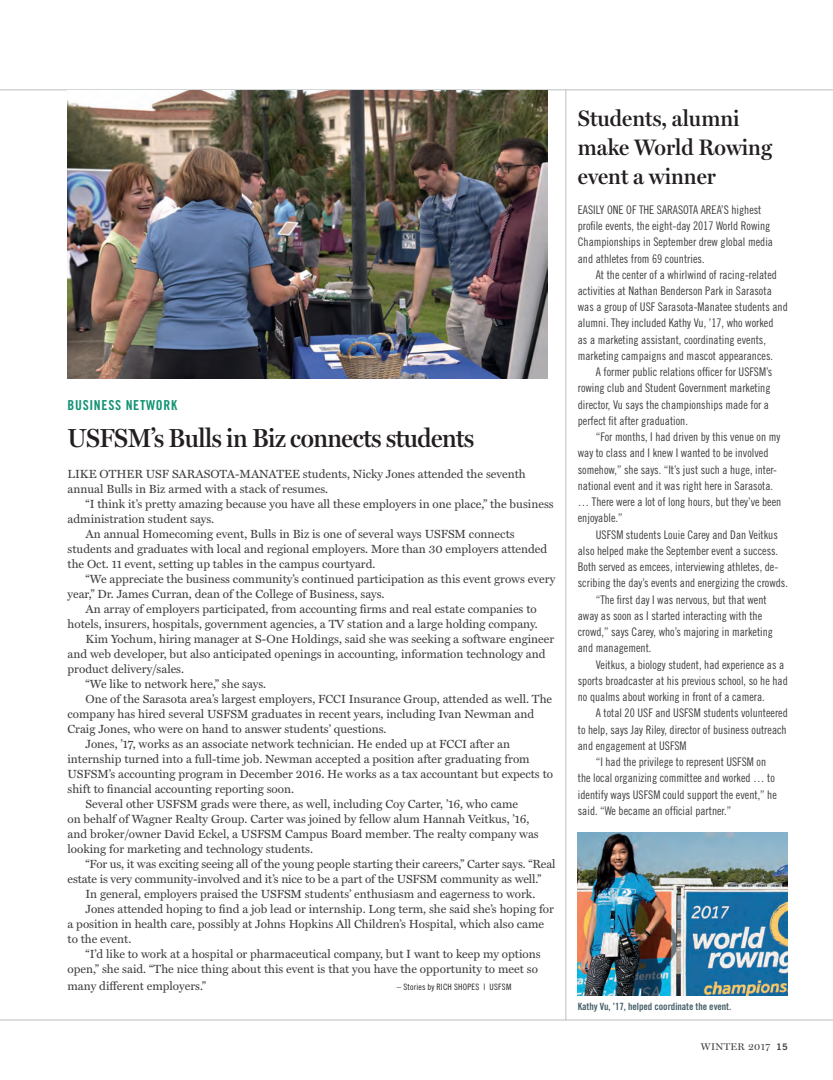
<style>
.page{position:relative;width:833px;height:1080px;background:#fff}
.page>*{position:absolute;margin:0;border:0;box-sizing:border-box;transform-origin:0 0}
.Basic_Body_flush_lef{font:600 26.25px "Miller Display";letter-spacing:-.02em;color:#231f20;scale:.95 1}
.Basic_Body_flush_lef-2{font:600 22.5px/28.8px "Miller Display";color:#231f20}
.Basic_Body_flush_lef-3{font:13.75px "Trade Gothic LT Std Bd Cn 20";letter-spacing:.05em;color:#119374}
.Basic_Body{font:11.88px/15px "Miller Text";color:#3e3e3f}
.Basic_Body-2{font:11.88px/16.2px "Trade Gothic LT Std Cn 18";color:#3e3e3f}
.Basic_Body-3{font:10px "Trade Gothic LT Std Bd Cn 20";letter-spacing:-.005em;color:#465f68}
.t1{font:9.75px "Miller Display";letter-spacing:.04em;color:#3e3e3f}
.Basic_Body-4{font:8.75px "Trade Gothic LT Std Cn 18";letter-spacing:.025em;color:#231f20}
.s1{font-family:"Trade Gothic LT Std Bd 2";font-size:9px}
</style>
<div class="page">
<hr style="left:565px;top:90px;width:1px;height:930px;background:#bcbdc0">
<img style="left:578px;top:832px;width:210px;height:164px">
<hr style="left:0;top:90px;width:832px;height:1px;background:#bcbdc0">
<img style="left:68px;top:90px;width:479px;height:289px">
<hr style="left:0;top:1020px;width:832px;height:1px;background:#bcbdc0">
<p class="Basic_Body_flush_lef-3" style="left:68px;top:397px;width:111px">BUSINESS NETWORK</p>
<p class="Basic_Body_flush_lef" style="left:68px;top:423px;width:430px">USFSM’s Bulls in Biz connects students</p>
<p class="Basic_Body" style="left:68px;top:467px;width:460px">LIKE OTHER USF SARASOTA-MANATEE students, Nicky Jones attended the seventh annual Bulls in Biz armed with a stack of resumes.</p>
<p class="Basic_Body" style="left:68px;top:497px;width:487px;text-indent:18px">“I think it’s pretty amazing because you have all these employers in one place,” the business administration student says.</p>
<p class="Basic_Body" style="left:68px;top:527px;width:481px;text-indent:18px">An annual Homecoming event, Bulls in Biz is one of several ways USFSM connects students and graduates with local and regional employers. More than 30 employers attended the Oct. 11 event, setting up tables in the campus courtyard.</p>
<p class="Basic_Body" style="left:68px;top:572px;width:489px;text-indent:18px">“We appreciate the business community’s continued participation as this event grows every year,” Dr. James Curran, dean of the College of Business, says.</p>
<p class="Basic_Body" style="left:68px;top:602px;width:472px;text-align:right">An array of employers participated, from accounting firms and real estate companies to hotels, insurers, hospitals, government agencies, a TV station and a large holding company.</p>
<p class="Basic_Body" style="left:68px;top:632px;width:488px;text-indent:18px">Kim Yochum, hiring manager at S-One Holdings, said she was seeking a software engineer and web developer, but also anticipated openings in accounting, information technology and product delivery/sales.</p>
<p class="Basic_Body" style="left:86px;top:677px;width:182px">“We like to network here,” she says.</p>
<p class="Basic_Body" style="left:68px;top:692px;width:486px;text-indent:18px">One of the Sarasota area’s largest employers, FCCI Insurance Group, attended as well. The company has hired several USFSM graduates in recent years, including Ivan Newman and<br>Craig Jones, who were on hand to answer students’ questions.</p>
<p class="Basic_Body" style="left:68px;top:737px;width:487px;text-indent:18px">Jones, ’17, works as an associate network technician. He ended up at FCCI after an internship turned into a full-time job. Newman accepted a position after graduating from USFSM’s accounting program in December 2016. He works as a tax accountant but expects to shift to financial accounting reporting soon.</p>
<p class="Basic_Body" style="left:68px;top:797px;width:473px;text-indent:18px">Several other USFSM grads were there, as well, including Coy Carter, ’16, who came<br>on behalf of Wagner Realty Group. Carter was joined by fellow alum Hannah Veitkus, ’16, and broker/owner David Eckel, a USFSM Campus Board member. The realty company was looking for marketing and technology students.</p>
<p class="Basic_Body" style="left:68px;top:857px;width:489px;text-indent:18px">“For us, it was exciting seeing all of the young people starting their careers,” Carter says. “Real estate is very community-involved and it’s nice to be a part of the USFSM community as well.”</p>
<p class="Basic_Body" style="left:86px;top:887px;width:451px">In general, employers praised the USFSM students’ enthusiasm and eagerness to work.</p>
<p class="Basic_Body" style="left:68px;top:902px;width:488px;text-indent:18px">Jones attended hoping to find a job lead or internship. Long term, she said she’s hoping for a position in health care, possibly at Johns Hopkins All Children’s Hospital, which also came to the event.</p>
<p class="Basic_Body" style="left:68px;top:947px;width:474px;text-align:right">“I’d like to work at a hospital or pharmaceutical company, but I want to keep my options open,” she said. “The nice thing about this event is that you have the opportunity to meet so</p>
<p class="Basic_Body" style="left:68px;top:979px;width:140px">many different employers.”</p>
<p class="Basic_Body-4" style="left:397px;top:982px;width:116px">– Stories by RICH SHOPES | USFSM</p>
<p class="Basic_Body_flush_lef-2" style="left:578px;top:105px;width:196px">Students, alumni make World Rowing event a winner</p>
<p class="Basic_Body-2" style="left:578px;top:201px;width:197px">EASILY ONE OF THE SARASOTA AREA’S highest profile events, the eight-day 2017 World Rowing Championships in September drew global media and athletes from 69 countries.</p>
<p class="Basic_Body-2" style="left:578px;top:266px;width:211px;text-indent:18px">At the center of a whirlwind of racing-related activities at Nathan Benderson Park in Sarasota was a group of USF Sarasota-Manatee students and alumni. They included Kathy Vu, ’17, who worked<br>as a marketing assistant, coordinating events, marketing campaigns and mascot appearances.</p>
<p class="Basic_Body-2" style="left:578px;top:364px;width:196px;text-indent:18px">A former public relations officer for USFSM’s rowing club and Student Government marketing director, Vu says the championships made for a perfect fit after graduation.</p>
<p class="Basic_Body-2" style="left:578px;top:429px;width:205px;text-indent:18px">“For months, I had driven by this venue on my way to class and I knew I wanted to be involved somehow,” she says. “It’s just such a huge, inter&shy;national event and it was right here in Sarasota. … There were a lot of long hours, but they’ve been enjoyable.”</p>
<p class="Basic_Body-2" style="left:578px;top:526px;width:211px;text-indent:18px">USFSM students Louie Carey and Dan Veitkus also helped make the September event a success.<br>Both served as emcees, interviewing athletes, de&shy;scribing the day’s events and energizing the crowds.</p>
<p class="Basic_Body-2" style="left:578px;top:591px;width:197px;text-indent:18px">“The first day I was nervous, but that went away as soon as I started interacting with the crowd,” says Carey, who’s majoring in marketing and management.</p>
<p class="Basic_Body-2" style="left:578px;top:656px;width:211px;text-indent:18px">Veitkus, a biology student, had experience as a sports broadcaster at his previous school, so he had no qualms about working in front of a camera.</p>
<p class="Basic_Body-2" style="left:578px;top:705px;width:211px;text-align:justify;text-indent:18px">A total 20 USF and USFSM students volunteered to help, says Jay Riley, director of business outreach and engagement at USFSM</p>
<p class="Basic_Body-2" style="left:578px;top:754px;width:200px;text-indent:18px">“I had the privilege to represent USFSM on the local organizing committee and worked … to identify ways USFSM could support the event,” he said. “We became an official partner.”</p>
<p class="Basic_Body-3" style="left:578px;top:1000px;width:155px">Kathy Vu, ’17, helped coordinate the event.</p>
<p class="t1" style="left:700px;top:1041px;width:89px">WINTER 2017 <span class="s1">15</span></p>
</div>
